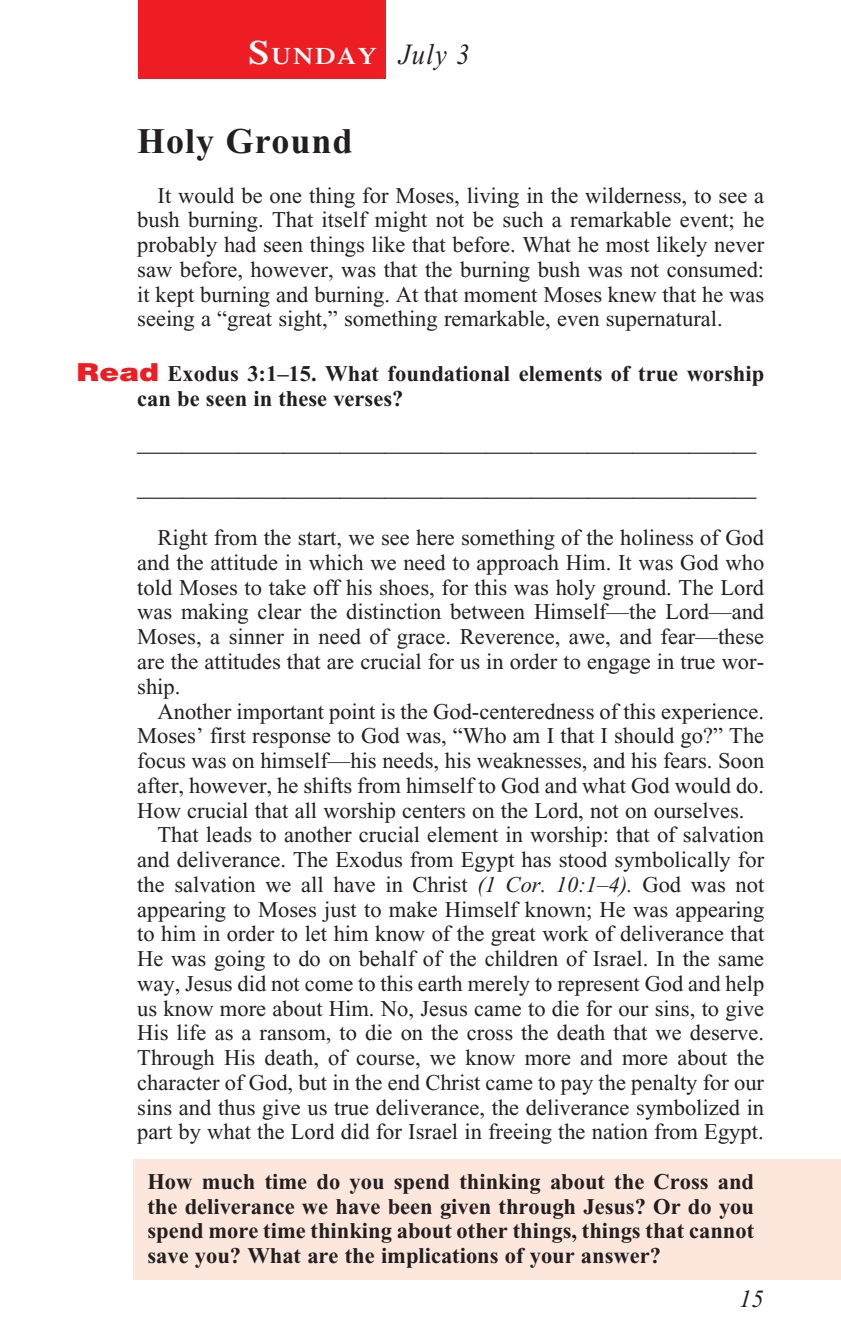
<style>
.page{position:relative;width:841px;height:1337px;background:#fff}
.page>*{position:absolute;margin:0;border:0;box-sizing:border-box;transform-origin:0 0}
._01-Daily_head{font:700 36px "Times New Roman";letter-spacing:.025em;color:#231f20}
._00-Month-Day{font:italic 29.25px "Times New Roman";color:#231f20;scale:.9 1}
.t1{font:italic 24.75px "Times New Roman";color:#231f20}
.t2{font:600 23.62px "Times";letter-spacing:.07em;color:#fff;scale:1.1 1}
._4-Body_Copy{font:22.5px/24.8px "Times New Roman";color:#231f20;text-align:justify}
.x-screened_box-text{font:700 22.5px/24.8px "Times New Roman";color:#231f20;text-align:justify}
._6-question{font:700 22.5px/24.8px "Times New Roman";color:#231f20}
.s1{font-size:33.75px}
.s2{font-family:"Helvetica";font-weight:900;font-size:24.75px;color:#ee1d23}
.s3{font-style:italic}
</style>
<div class="page">
<div style="left:133px;top:1159px;width:707px;height:120px;background:#fde7dc"></div>
<div style="left:138px;top:0;width:248px;height:78px;background:#ee1d23"></div>
<p class="t2" style="left:248px;top:42px;width:118px"><span class="s1">S</span>UNDAY</p>
<p class="_00-Month-Day" style="left:399px;top:39px;width:80px">July 3</p>
<p class="_01-Daily_head" style="left:137px;top:121px;width:216px">Holy Ground</p>
<p class="_4-Body_Copy" style="left:137px;top:183px;width:628px;text-indent:20px">It would be one thing for Moses, living in the wilderness, to see a bush burning. That itself might not be such a remarkable event; he probably had seen things like that before. What he most likely never saw before, however, was that the burning bush was not consumed: it kept burning and burning. At that moment Moses knew that he was seeing a “great sight,” something remarkable, even supernatural.</p>
<p class="_6-question" style="left:137px;top:361px;width:628px;text-indent:-61px"><span class="s2">Read</span> Exodus 3:1–15. What foundational elements of true worship can be seen in these verses?</p>
<p class="_4-Body_Copy" style="left:137px;top:431px;width:620px">_______________________________________________________</p>
<p class="_4-Body_Copy" style="left:137px;top:476px;width:620px">_______________________________________________________</p>
<p class="_4-Body_Copy" style="left:137px;top:525px;width:628px;text-indent:20px">Right from the start, we see here something of the holiness of God and the attitude in which we need to approach Him. It was God who told Moses to take off his shoes, for this was holy ground. The Lord was making clear the distinction between Himself—the Lord—and Moses, a sinner in need of grace. Reverence, awe, and fear—these are the attitudes that are crucial for us in order to engage in true wor&shy;ship.</p>
<p class="_4-Body_Copy" style="left:137px;top:698px;width:628px;text-indent:20px">Another important point is the God-centeredness of this experience.<br>Moses’ first response to God was, “Who am I that I should go?” The focus was on himself—his needs, his weaknesses, and his fears. Soon after, however, he shifts from himself to God and what God would do.<br>How crucial that all worship centers on the Lord, not on ourselves.</p>
<p class="_4-Body_Copy" style="left:137px;top:822px;width:628px;text-indent:20px">That leads to another crucial element in worship: that of salvation and deliverance. The Exodus from Egypt has stood symbolically for the salvation we all have in Christ <span class="s3">(1 Cor. 10:1–4).</span> God was not appearing to Moses just to make Himself known; He was appearing to him in order to let him know of the great work of deliverance that He was going to do on behalf of the children of Israel. In the same way, Jesus did not come to this earth merely to represent God and help us know more about Him. No, Jesus came to die for our sins, to give His life as a ransom, to die on the cross the death that we deserve.<br>Through His death, of course, we know more and more about the character of God, but in the end Christ came to pay the penalty for our sins and thus give us true deliverance, the deliverance symbolized in part by what the Lord did for Israel in freeing the nation from Egypt.</p>
<p class="x-screened_box-text" style="left:147px;top:1169px;width:608px">How much time do you spend thinking about the Cross and the deliverance we have been given through Jesus? Or do you spend more time thinking about other things, things that cannot save you? What are the implications of your answer?</p>
<p class="t1" style="left:739px;top:1285px;width:26px">15</p>
</div>
